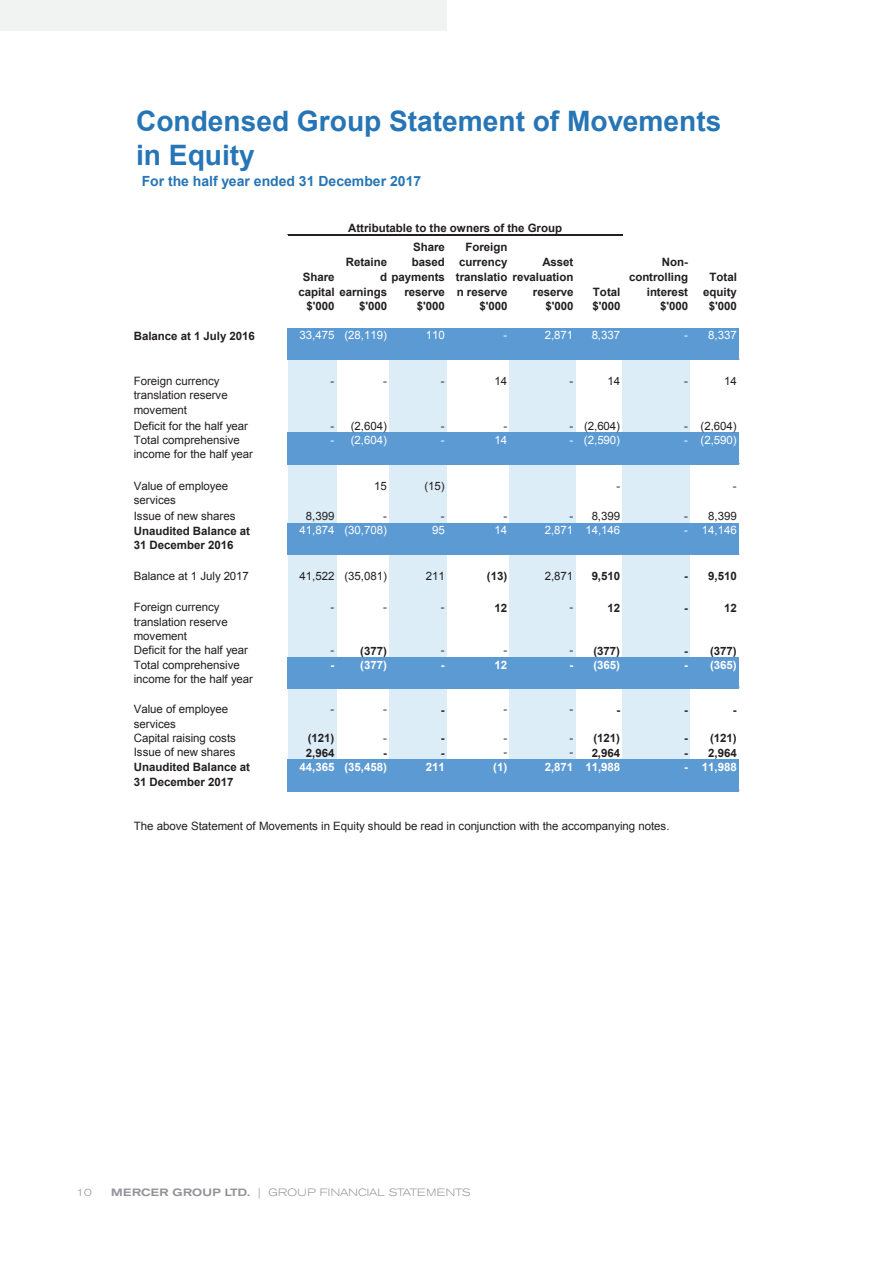
<style>
.page{position:relative;width:893px;height:1263px;background:#fff}
.page>*{position:absolute;margin:0;border:0;box-sizing:border-box;transform-origin:0 0}
.t1{font:700 28.2px/34.3px "Arial";color:#2675b6}
.t2{font:700 13.95px "Arial";letter-spacing:.005em;color:#2675b6}
.t3{font:11.55px/14.2px "Arial";letter-spacing:-.005em;color:#231f20}
.t4{font:700 11.55px/14.9px "Arial";letter-spacing:-.005em;color:#231f20}
.t5{font:11.55px "Arial";letter-spacing:-.005em;color:#fff}
.t6{font:700 11.55px "Arial";letter-spacing:-.005em;color:#fff}
.t7{font:300 expanded 10.5px "Akzidenz Grotesk BE";letter-spacing:.01em;color:#919396}
.s1{font-weight:400}
.s2{font-weight:500}
</style>
<div class="page">
<div style="left:288px;top:328px;width:451px;height:32px;background:#5c9ad3"></div>
<div style="left:288px;top:359px;width:49px;height:74px;background:#ddedf7"></div>
<div style="left:389px;top:359px;width:58px;height:74px;background:#ddedf7"></div>
<div style="left:509px;top:359px;width:66px;height:74px;background:#ddedf7"></div>
<div style="left:622px;top:359px;width:68px;height:74px;background:#ddedf7"></div>
<div style="left:288px;top:433px;width:451px;height:31px;background:#5c9ad3"></div>
<div style="left:288px;top:464px;width:49px;height:59px;background:#ddedf7"></div>
<div style="left:389px;top:464px;width:58px;height:59px;background:#ddedf7"></div>
<div style="left:509px;top:464px;width:66px;height:59px;background:#ddedf7"></div>
<div style="left:622px;top:464px;width:68px;height:59px;background:#ddedf7"></div>
<div style="left:288px;top:523px;width:451px;height:31px;background:#5c9ad3"></div>
<div style="left:288px;top:554px;width:49px;height:103px;background:#ddedf7"></div>
<div style="left:389px;top:554px;width:58px;height:103px;background:#ddedf7"></div>
<div style="left:509px;top:554px;width:66px;height:103px;background:#ddedf7"></div>
<div style="left:622px;top:554px;width:68px;height:103px;background:#ddedf7"></div>
<div style="left:288px;top:657px;width:451px;height:31px;background:#5c9ad3"></div>
<div style="left:288px;top:687px;width:49px;height:72px;background:#ddedf7"></div>
<div style="left:389px;top:687px;width:58px;height:72px;background:#ddedf7"></div>
<div style="left:509px;top:687px;width:66px;height:72px;background:#ddedf7"></div>
<div style="left:622px;top:687px;width:68px;height:72px;background:#ddedf7"></div>
<div style="left:288px;top:759px;width:451px;height:32px;background:#5c9ad3"></div>
<hr style="left:288px;top:234px;width:334px;height:2px;background:#231f20">
<hr style="left:288px;top:359px;width:451px;height:1px;background:#5c9ad3">
<hr style="left:288px;top:463px;width:451px;height:2px;background:#5c9ad3">
<hr style="left:288px;top:554px;width:451px;height:1px;background:#5c9ad3">
<hr style="left:288px;top:687px;width:451px;height:1px;background:#5c9ad3">
<h1 class="t1" style="left:136px;top:105px;width:587px">Condensed Group Statement of Movements in Equity</h1>
<p class="t2" style="left:142px;top:172px;width:281px">For the half year ended 31 December 2017</p>
<p class="t4" style="left:348px;top:221px;width:215px">Attributable to the owners of the Group</p>
<p class="t4" style="left:412px;top:240px;width:35px">Share based</p>
<p class="t4" style="left:404px;top:285px;width:42px">reserve</p>
<p class="t4" style="left:380px;top:255px;width:66px;text-indent:-34px">Retaine<br>d payments</p>
<p class="t4" style="left:298px;top:270px;width:90px;text-indent:4px">Share<br>capital earnings</p>
<p class="t4" style="left:456px;top:240px;width:119px;text-indent:9px">Foreign<br>currency<br>translatio revaluation n reserve</p>
<p class="t4" style="left:542px;top:255px;width:32px">Asset</p>
<p class="t4" style="left:533px;top:285px;width:42px">reserve</p>
<p class="t4" style="left:593px;top:285px;width:29px">Total</p>
<p class="t4" style="left:629px;top:255px;width:61px;text-align:right">Non&shy;controlling interest</p>
<p class="t4" style="left:703px;top:270px;width:35px;text-align:center">Total equity</p>
<p class="t4" style="left:307px;top:299px;width:30px">$'000</p>
<p class="t4" style="left:359px;top:299px;width:30px">$'000</p>
<p class="t4" style="left:417px;top:299px;width:30px">$'000</p>
<p class="t4" style="left:479px;top:299px;width:30px">$'000</p>
<p class="t4" style="left:545px;top:299px;width:30px">$'000</p>
<p class="t4" style="left:592px;top:299px;width:30px">$'000</p>
<p class="t4" style="left:660px;top:299px;width:30px">$'000</p>
<p class="t4" style="left:709px;top:299px;width:30px">$'000</p>
<p class="t4" style="left:134px;top:329px;width:123px">Balance at 1 July 2016</p>
<p class="t5" style="left:300px;top:328px;width:89px">33,475 (28,119)</p>
<p class="t5" style="left:426px;top:328px;width:21px">110</p>
<p class="t5" style="left:503px;top:328px;width:5px">-</p>
<p class="t5" style="left:545px;top:328px;width:30px">2,871</p>
<p class="t5" style="left:592px;top:328px;width:30px">8,337</p>
<p class="t5" style="left:684px;top:328px;width:54px">- 8,337</p>
<p class="t3" style="left:134px;top:374px;width:96px">Foreign currency translation reserve movement</p>
<p class="t3" style="left:331px;top:374px;width:5px">-</p>
<p class="t3" style="left:383px;top:374px;width:5px">-</p>
<p class="t3" style="left:441px;top:374px;width:5px">-</p>
<p class="t3" style="left:495px;top:374px;width:14px">14</p>
<p class="t3" style="left:569px;top:374px;width:5px">-</p>
<p class="t3" style="left:607px;top:374px;width:14px">14</p>
<p class="t3" style="left:684px;top:374px;width:5px">-</p>
<p class="t3" style="left:724px;top:374px;width:14px">14</p>
<p class="t3" style="left:134px;top:419px;width:116px">Deficit for the half year</p>
<p class="t3" style="left:331px;top:419px;width:58px">- (2,604)</p>
<p class="t3" style="left:441px;top:419px;width:5px">-</p>
<p class="t3" style="left:503px;top:419px;width:5px">-</p>
<p class="t3" style="left:569px;top:419px;width:52px">- (2,604)</p>
<p class="t3" style="left:684px;top:419px;width:54px">- (2,604)</p>
<p class="t3" style="left:134px;top:433px;width:121px">Total comprehensive income for the half year</p>
<p class="t5" style="left:331px;top:432px;width:58px">- (2,604)</p>
<p class="t5" style="left:441px;top:432px;width:5px">-</p>
<p class="t5" style="left:495px;top:432px;width:14px">14</p>
<p class="t5" style="left:569px;top:432px;width:52px">- (2,590)</p>
<p class="t5" style="left:684px;top:432px;width:54px">- (2,590)</p>
<p class="t3" style="left:134px;top:478px;width:96px">Value of employee services</p>
<p class="t3" style="left:374px;top:479px;width:14px">15</p>
<p class="t3" style="left:424px;top:479px;width:22px">(15)</p>
<p class="t3" style="left:616px;top:479px;width:5px">-</p>
<p class="t3" style="left:733px;top:479px;width:5px">-</p>
<p class="t3" style="left:134px;top:509px;width:103px">Issue of new shares</p>
<p class="t3" style="left:306px;top:509px;width:30px">8,399</p>
<p class="t3" style="left:383px;top:509px;width:5px">-</p>
<p class="t3" style="left:441px;top:509px;width:5px">-</p>
<p class="t3" style="left:503px;top:509px;width:5px">-</p>
<p class="t3" style="left:569px;top:509px;width:52px">- 8,399</p>
<p class="t3" style="left:684px;top:509px;width:54px">- 8,399</p>
<p class="t4" style="left:134px;top:523px;width:118px">Unaudited Balance at<br>31 December 2016</p>
<p class="t5" style="left:300px;top:523px;width:89px">41,874 (30,708)</p>
<p class="t5" style="left:432px;top:523px;width:14px">95</p>
<p class="t5" style="left:495px;top:523px;width:14px">14</p>
<p class="t5" style="left:545px;top:523px;width:77px">2,871 14,146</p>
<p class="t5" style="left:684px;top:523px;width:54px">- 14,146</p>
<p class="t3" style="left:134px;top:569px;width:117px">Balance at 1 July 2017</p>
<p class="t3" style="left:300px;top:569px;width:89px">41,522 (35,081)</p>
<p class="t3" style="left:426px;top:569px;width:21px">211</p>
<p class="t4" style="left:487px;top:569px;width:22px">(13)</p>
<p class="t3" style="left:545px;top:569px;width:30px">2,871</p>
<p class="t4" style="left:592px;top:569px;width:30px">9,510</p>
<p class="t4" style="left:684px;top:569px;width:54px">- 9,510</p>
<p class="t3" style="left:134px;top:600px;width:96px">Foreign currency translation reserve movement</p>
<p class="t3" style="left:331px;top:600px;width:5px">-</p>
<p class="t3" style="left:383px;top:600px;width:5px">-</p>
<p class="t3" style="left:441px;top:600px;width:5px">-</p>
<p class="t4" style="left:495px;top:600px;width:14px">12</p>
<p class="t3" style="left:569px;top:600px;width:5px">-</p>
<p class="t4" style="left:607px;top:600px;width:14px">12</p>
<p class="t4" style="left:684px;top:600px;width:5px">-</p>
<p class="t4" style="left:724px;top:600px;width:14px">12</p>
<p class="t3" style="left:134px;top:643px;width:116px">Deficit for the half year</p>
<p class="t4" style="left:331px;top:643px;width:58px"><span class="s1">-</span> (377)</p>
<p class="t3" style="left:441px;top:643px;width:5px">-</p>
<p class="t3" style="left:503px;top:643px;width:5px">-</p>
<p class="t4" style="left:569px;top:643px;width:52px"><span class="s1">-</span> (377)</p>
<p class="t4" style="left:684px;top:643px;width:54px">- (377)</p>
<p class="t3" style="left:134px;top:657px;width:121px">Total comprehensive income for the half year</p>
<p class="t6" style="left:331px;top:657px;width:58px">- (377)</p>
<p class="t6" style="left:441px;top:657px;width:5px">-</p>
<p class="t6" style="left:495px;top:657px;width:14px">12</p>
<p class="t6" style="left:569px;top:657px;width:52px">- (365)</p>
<p class="t6" style="left:684px;top:657px;width:54px">- (365)</p>
<p class="t3" style="left:134px;top:702px;width:96px">Value of employee services</p>
<p class="t3" style="left:331px;top:702px;width:5px">-</p>
<p class="t3" style="left:383px;top:702px;width:5px">-</p>
<p class="t4" style="left:441px;top:702px;width:5px">-</p>
<p class="t3" style="left:503px;top:702px;width:5px">-</p>
<p class="t3" style="left:569px;top:702px;width:5px">-</p>
<p class="t4" style="left:616px;top:702px;width:5px">-</p>
<p class="t4" style="left:684px;top:702px;width:5px">-</p>
<p class="t4" style="left:733px;top:702px;width:5px">-</p>
<p class="t3" style="left:134px;top:731px;width:104px">Capital raising costs</p>
<p class="t4" style="left:308px;top:731px;width:28px">(121)</p>
<p class="t3" style="left:383px;top:731px;width:5px">-</p>
<p class="t4" style="left:441px;top:731px;width:5px">-</p>
<p class="t3" style="left:503px;top:731px;width:5px">-</p>
<p class="t4" style="left:569px;top:731px;width:52px"><span class="s1">-</span> (121)</p>
<p class="t4" style="left:684px;top:731px;width:54px">- (121)</p>
<p class="t3" style="left:134px;top:745px;width:103px">Issue of new shares</p>
<p class="t4" style="left:306px;top:745px;width:30px">2,964</p>
<p class="t4" style="left:383px;top:745px;width:5px">-</p>
<p class="t4" style="left:441px;top:745px;width:5px">-</p>
<p class="t3" style="left:503px;top:745px;width:5px">-</p>
<p class="t4" style="left:569px;top:745px;width:52px"><span class="s1">-</span> 2,964</p>
<p class="t4" style="left:684px;top:745px;width:54px">- 2,964</p>
<p class="t4" style="left:134px;top:760px;width:118px">Unaudited Balance at<br>31 December 2017</p>
<p class="t6" style="left:300px;top:759px;width:89px">44,365 (35,458)</p>
<p class="t6" style="left:426px;top:759px;width:21px">211</p>
<p class="t6" style="left:493px;top:759px;width:15px">(1)</p>
<p class="t6" style="left:545px;top:759px;width:77px">2,871 11,988</p>
<p class="t6" style="left:684px;top:759px;width:54px">- 11,988</p>
<p class="t3" style="left:134px;top:819px;width:537px">The above Statement of Movements in Equity should be read in conjunction with the accompanying notes.</p>
<p class="t7" style="left:77px;top:1187px;width:17px">10</p>
<p class="t7" style="left:111px;top:1187px;width:361px"><span class="s2">MERCER GROUP LTD. |</span> GROUP FINANCIAL STATEMENTS</p>
</div>
